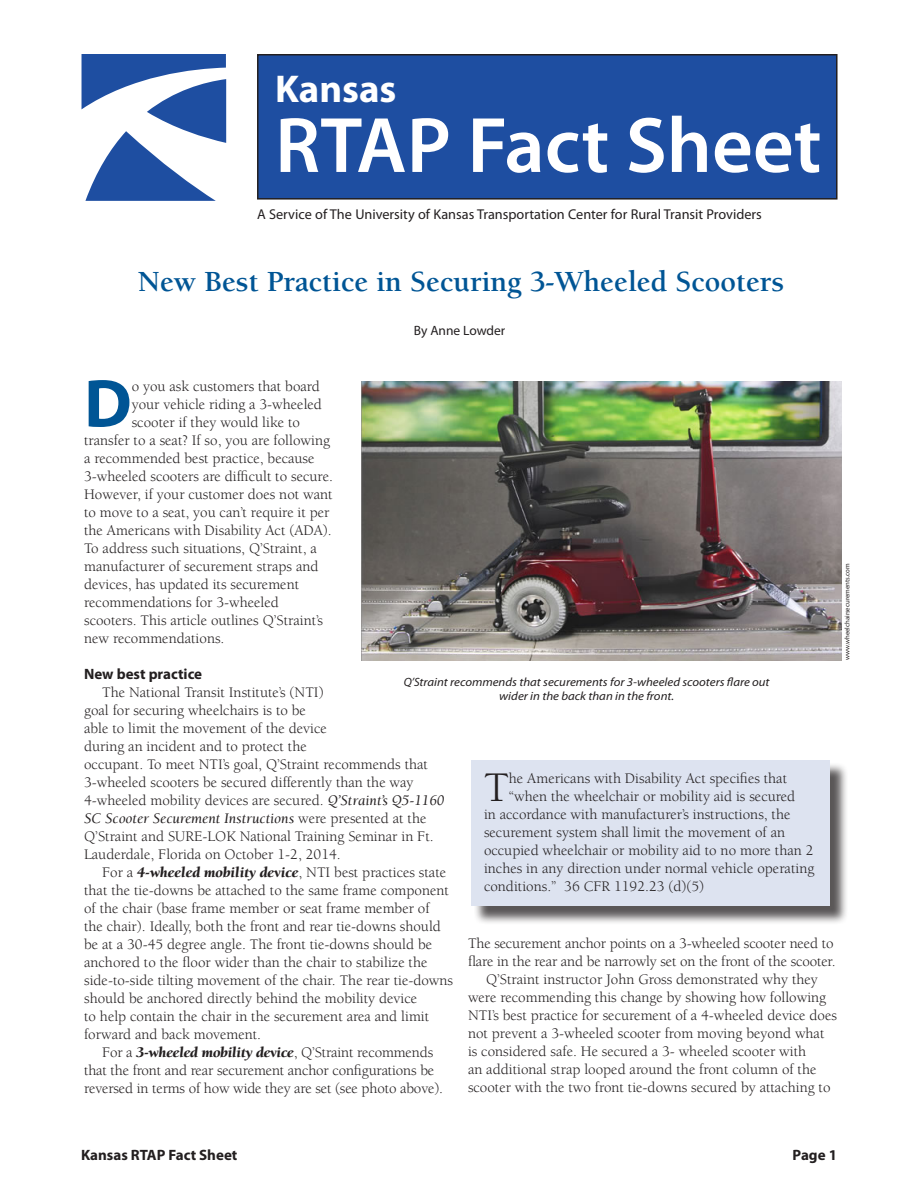
<style>
.page{position:relative;width:918px;height:1188px;background:#fff}
.page>*{position:absolute;margin:0;border:0;box-sizing:border-box;transform-origin:0 0}
.t1{font:600 79.2px "Myriad Pro";color:#fff}
.t2{font:700 68.4px "Myriad Pro";color:#005595}
.t3{font:43.35px "Berkeley Std";color:#231f20}
.t4{font:700 38.85px "Myriad Pro";color:#fff}
.t5{font:700 30px "Berkeley Std";color:#005595}
.t6{font:15px/18px "Berkeley Std";color:#231f20}
.t7{font:700 15px "Myriad Pro";color:#231f20}
.t8{font:14.25px "Myriad Pro";color:#231f20}
.t9{font:13.5px "Myriad Pro";color:#231f20}
.t10{font:italic 12px "Myriad Pro";color:#231f20}
.t11{font:italic 12px "Myriad Pro";color:#231f20;scale:1.07 1}
.t12{font:6.75px "Myriad Pro";color:#231f20}
.s1{font-style:italic}
.s2{font-weight:900;font-style:italic}
</style>
<div class="page">
<div style="left:258px;top:55px;width:579px;height:144px;background:#1e4ea1"></div>
<div style="left:257px;top:54px;width:581px;height:146px;border:2px solid #231f20"></div>
<svg style="left:82px;top:54px;width:144px;height:147px"></svg>
<img style="left:362px;top:382px;width:479px;height:278px">
<div style="left:474px;top:763px;width:374px;height:162px;background:#231f20;opacity:.75"></div>
<div style="left:471px;top:760px;width:359px;height:146px;background:#dde3f0"></div>
<p class="t4" style="left:275px;top:64px;width:123px">Kansas</p>
<p class="t1" style="left:275px;top:95px;width:548px">RTAP Fact Sheet</p>
<p class="t8" style="left:257px;top:205px;width:506px">A Service of The University of Kansas Transportation Center for Rural Transit Providers</p>
<p class="t5" style="left:138px;top:266px;width:648px">New Best Practice in Securing 3-Wheeled Scooters</p>
<p class="t9" style="left:414px;top:322px;width:93px">By Anne Lowder</p>
<p class="t2" style="left:84px;top:359px;width:49px">D</p>
<p class="t6" style="left:132px;top:377px;width:190px">o you ask customers that board</p>
<p class="t6" style="left:132px;top:395px;width:192px">your vehicle riding a 3-wheeled</p>
<p class="t6" style="left:132px;top:413px;width:170px">scooter if they would like to</p>
<p class="t6" style="left:84px;top:431px;width:247px">transfer to a seat? If so, you are following</p>
<p class="t6" style="left:84px;top:449px;width:232px">a recommended best practice, because</p>
<p class="t6" style="left:84px;top:467px;width:250px">3-wheeled scooters are difficult to secure.</p>
<p class="t6" style="left:84px;top:485px;width:250px">However, if your customer does not want</p>
<p class="t6" style="left:84px;top:503px;width:247px">to move to a seat, you can’t require it per</p>
<p class="t6" style="left:84px;top:521px;width:249px">the Americans with Disability Act (ADA).</p>
<p class="t6" style="left:84px;top:539px;width:234px">To address such situations, Q’Straint, a</p>
<p class="t6" style="left:84px;top:557px;width:236px">manufacturer of securement straps and</p>
<p class="t6" style="left:84px;top:575px;width:217px">devices, has updated its securement</p>
<p class="t6" style="left:84px;top:593px;width:196px">recommendations for 3-wheeled</p>
<p class="t6" style="left:84px;top:611px;width:240px">scooters. This article outlines Q’Straint’s</p>
<p class="t6" style="left:84px;top:629px;width:142px">new recommendations.</p>
<p class="t7" style="left:84px;top:664px;width:120px">New best practice</p>
<p class="t6" style="left:84px;top:683px;width:362px;text-indent:18px">The National Transit Institute’s (NTI)<br>goal for securing wheelchairs is to be<br>able to limit the movement of the device<br>during an incident and to protect the<br>occupant. To meet NTI’s goal, Q’Straint recommends that 3-wheeled scooters be secured differently than the way 4-wheeled mobility devices are secured. <span class="s1">Q’Straint’s Q5-1160<br>SC Scooter Securement Instructions</span> were presented at the Q’Straint and SURE-LOK National Training Seminar in Ft.<br>Lauderdale, Florida on October 1-2, 2014.</p>
<p class="t6" style="left:84px;top:863px;width:371px;text-indent:18px">For a <span class="s2">4-wheeled mobility device</span>, NTI best practices state that the tie-downs be attached to the same frame component of the chair (base frame member or seat frame member of<br>the chair). Ideally, both the front and rear tie-downs should be at a 30-45 degree angle. The front tie-downs should be anchored to the floor wider than the chair to stabilize the side-to-side tilting movement of the chair. The rear tie-downs should be anchored directly behind the mobility device<br>to help contain the chair in the securement area and limit forward and back movement.</p>
<p class="t6" style="left:84px;top:1043px;width:360px;text-align:center">For a <span class="s2">3-wheeled mobility device</span>, Q’Straint recommends<br>that the front and rear securement anchor configurations be reversed in terms of how wide they are set (see photo above).</p>
<p class="t10" style="left:404px;top:675px;width:367px">Q’Straint recommends that securements for 3-wheeled scooters flare out</p>
<p class="t11" style="left:499px;top:689px;width:165px">wider in the back than in the front.</p>
<p class="t3" style="left:484px;top:765px;width:26px">T</p>
<p class="t6" style="left:509px;top:770px;width:280px">he Americans with Disability Act specifies that</p>
<p class="t6" style="left:509px;top:788px;width:288px">“when the wheelchair or mobility aid is secured</p>
<p class="t6" style="left:484px;top:806px;width:308px">in accordance with manufacturer’s instructions, the</p>
<p class="t6" style="left:484px;top:824px;width:303px">securement system shall limit the movement of an</p>
<p class="t6" style="left:484px;top:842px;width:331px">occupied wheelchair or mobility aid to no more than 2</p>
<p class="t6" style="left:484px;top:860px;width:332px">inches in any direction under normal vehicle operating</p>
<p class="t6" style="left:484px;top:878px;width:222px">conditions.” 36 CFR 1192.23 (d)(5)</p>
<p class="t6" style="left:468px;top:935px;width:369px">The securement anchor points on a 3-wheeled scooter need to flare in the rear and be narrowly set on the front of the scooter.</p>
<p class="t6" style="left:468px;top:971px;width:371px;text-indent:18px">Q’Straint instructor John Gross demonstrated why they were recommending this change by showing how following NTI’s best practice for securement of a 4-wheeled device does not prevent a 3-wheeled scooter from moving beyond what is considered safe. He secured a 3- wheeled scooter with<br>an additional strap looped around the front column of the scooter with the two front tie-downs secured by attaching to</p>
<p class="t12" style="left:843px;top:660px;width:98px;rotate:-90deg">www.wheelchairsecurements.com</p>
<p class="t7" style="left:81px;top:1145px;width:158px">Kansas RTAP Fact Sheet</p>
<p class="t7" style="left:793px;top:1145px;width:46px">Page 1</p>
</div>
